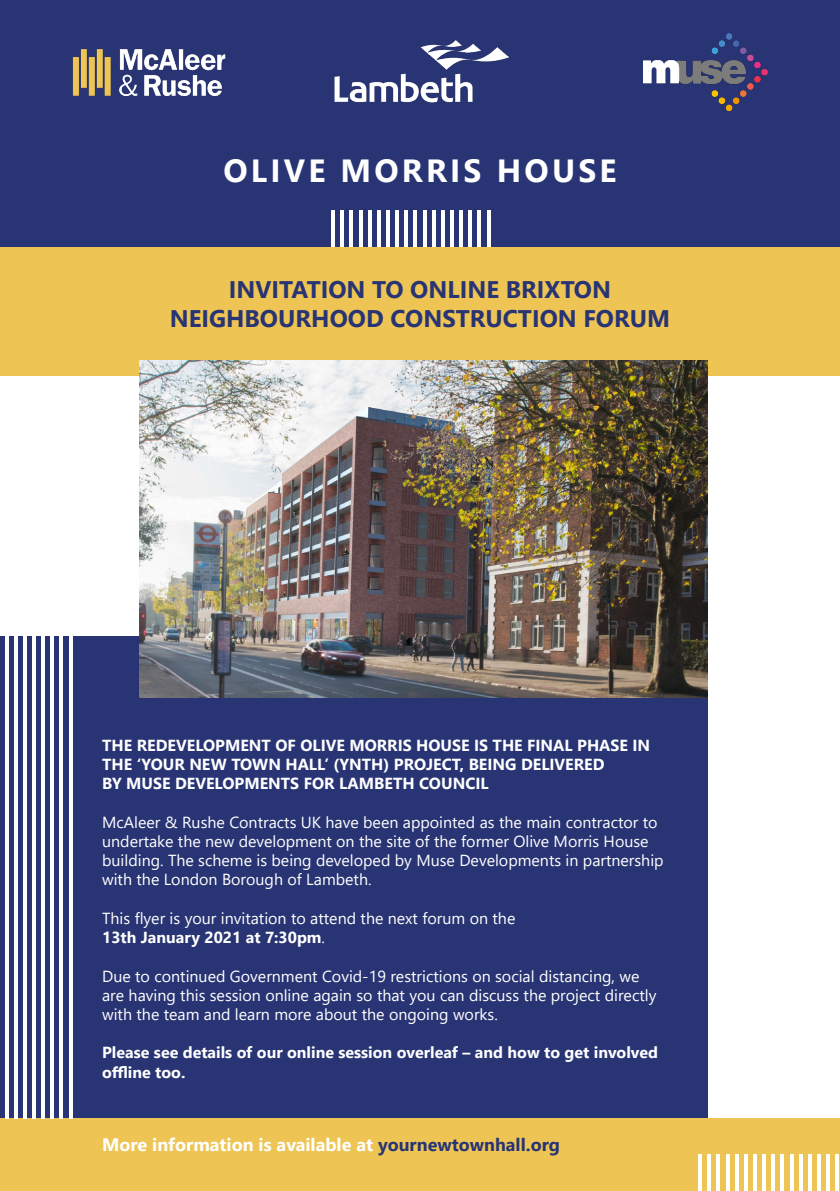
<style>
.page{position:relative;width:840px;height:1191px;background:#fff}
.page>*{position:absolute;margin:0;border:0;box-sizing:border-box;transform-origin:0 0}
.t1{font:700 32px "Segoe UI";letter-spacing:.1em;color:#fff}
.t2{font:700 24px "Segoe UI";color:#283473}
.t3{font:700 18px "Segoe UI";color:#fff}
.t4{font:16px/19.2px "Segoe UI";color:#fff}
.t5{font:700 16px/19.2px "Segoe UI";color:#fff}
.s1{font-weight:400}
.s2{color:#283473}
</style>
<div class="page">
<div style="left:0;top:195px;width:839px;height:181px;background:#eec555"></div>
<div style="left:0;top:0;width:839px;height:247px;background:#283473"></div>
<div style="left:0;top:637px;width:707px;height:554px;background:#283473"></div>
<img style="left:139px;top:360px;width:568px;height:338px">
<img style="left:334px;top:40px;width:174px;height:63px">
<img style="left:72px;top:49px;width:154px;height:47px">
<img style="left:643px;top:33px;width:124px;height:78px">
<div style="left:0;top:1119px;width:839px;height:72px;background:#eec555"></div>
<hr style="left:413px;top:210px;width:3px;height:37px;background:#fff">
<hr style="left:404px;top:210px;width:3px;height:37px;background:#fff">
<hr style="left:395px;top:210px;width:3px;height:37px;background:#fff">
<hr style="left:386px;top:210px;width:3px;height:37px;background:#fff">
<hr style="left:377px;top:210px;width:3px;height:37px;background:#fff">
<hr style="left:368px;top:210px;width:3px;height:37px;background:#fff">
<hr style="left:468px;top:210px;width:3px;height:37px;background:#fff">
<hr style="left:459px;top:210px;width:3px;height:37px;background:#fff">
<hr style="left:450px;top:210px;width:3px;height:37px;background:#fff">
<hr style="left:441px;top:210px;width:3px;height:37px;background:#fff">
<hr style="left:432px;top:210px;width:3px;height:37px;background:#fff">
<hr style="left:423px;top:210px;width:3px;height:37px;background:#fff">
<hr style="left:359px;top:210px;width:3px;height:37px;background:#fff">
<hr style="left:350px;top:210px;width:3px;height:37px;background:#fff">
<hr style="left:340px;top:210px;width:3px;height:37px;background:#fff">
<hr style="left:331px;top:210px;width:3px;height:37px;background:#fff">
<hr style="left:487px;top:210px;width:3px;height:37px;background:#fff">
<hr style="left:477px;top:210px;width:3px;height:37px;background:#fff">
<hr style="left:780px;top:1155px;width:3px;height:36px;background:#fff">
<hr style="left:771px;top:1155px;width:3px;height:36px;background:#fff">
<hr style="left:762px;top:1155px;width:3px;height:36px;background:#fff">
<hr style="left:753px;top:1155px;width:3px;height:36px;background:#fff">
<hr style="left:743px;top:1155px;width:3px;height:36px;background:#fff">
<hr style="left:734px;top:1155px;width:3px;height:36px;background:#fff">
<hr style="left:835px;top:1155px;width:3px;height:36px;background:#fff">
<hr style="left:826px;top:1155px;width:3px;height:36px;background:#fff">
<hr style="left:817px;top:1155px;width:3px;height:36px;background:#fff">
<hr style="left:807px;top:1155px;width:3px;height:36px;background:#fff">
<hr style="left:798px;top:1155px;width:3px;height:36px;background:#fff">
<hr style="left:789px;top:1155px;width:3px;height:36px;background:#fff">
<hr style="left:725px;top:1155px;width:3px;height:36px;background:#fff">
<hr style="left:716px;top:1155px;width:3px;height:36px;background:#fff">
<hr style="left:707px;top:1155px;width:3px;height:36px;background:#fff">
<hr style="left:698px;top:1155px;width:3px;height:36px;background:#fff">
<hr style="left:51px;top:637px;width:3px;height:482px;background:#fff">
<hr style="left:42px;top:637px;width:3px;height:482px;background:#fff">
<hr style="left:32px;top:637px;width:3px;height:482px;background:#fff">
<hr style="left:23px;top:637px;width:3px;height:482px;background:#fff">
<hr style="left:14px;top:637px;width:3px;height:482px;background:#fff">
<hr style="left:5px;top:637px;width:3px;height:482px;background:#fff">
<hr style="left:69px;top:637px;width:3px;height:482px;background:#fff">
<hr style="left:60px;top:637px;width:3px;height:482px;background:#fff">
<p class="t1" style="left:223px;top:141px;width:394px">OLIVE MORRIS HOUSE</p>
<p class="t2" style="left:229px;top:266px;width:383px">INVITATION TO ONLINE BRIXTON</p>
<p class="t2" style="left:170px;top:295px;width:501px">NEIGHBOURHOOD CONSTRUCTION FORUM</p>
<p class="t5" style="left:102px;top:734px;width:549px">THE REDEVELOPMENT OF OLIVE MORRIS HOUSE IS THE FINAL PHASE IN<br>THE ‘YOUR NEW TOWN HALL’ (YNTH) PROJECT, BEING DELIVERED</p>
<p class="t5" style="left:102px;top:773px;width:388px">BY MUSE DEVELOPMENTS FOR LAMBETH COUNCIL</p>
<p class="t4" style="left:102px;top:811px;width:562px">McAleer &amp; Rushe Contracts UK have been appointed as the main contractor to undertake the new development on the site of the former Olive Morris House building. The scheme is being developed by Muse Developments in partnership with the London Borough of Lambeth.</p>
<p class="t4" style="left:102px;top:907px;width:414px">This flyer is your invitation to attend the next forum on the</p>
<p class="t5" style="left:102px;top:926px;width:224px">13th January 2021 at 7:30pm<span class="s1">.</span></p>
<p class="t4" style="left:102px;top:964px;width:555px">Due to continued Government Covid-19 restrictions on social distancing, we are having this session online again so that you can discuss the project directly with the team and learn more about the ongoing works.</p>
<p class="t5" style="left:102px;top:1041px;width:557px">Please see details of our online session overleaf – and how to get involved offline too.</p>
<p class="t3" style="left:102px;top:1127px;width:459px">More information is available at <span class="s2">yournewtownhall.org</span></p>
</div>
